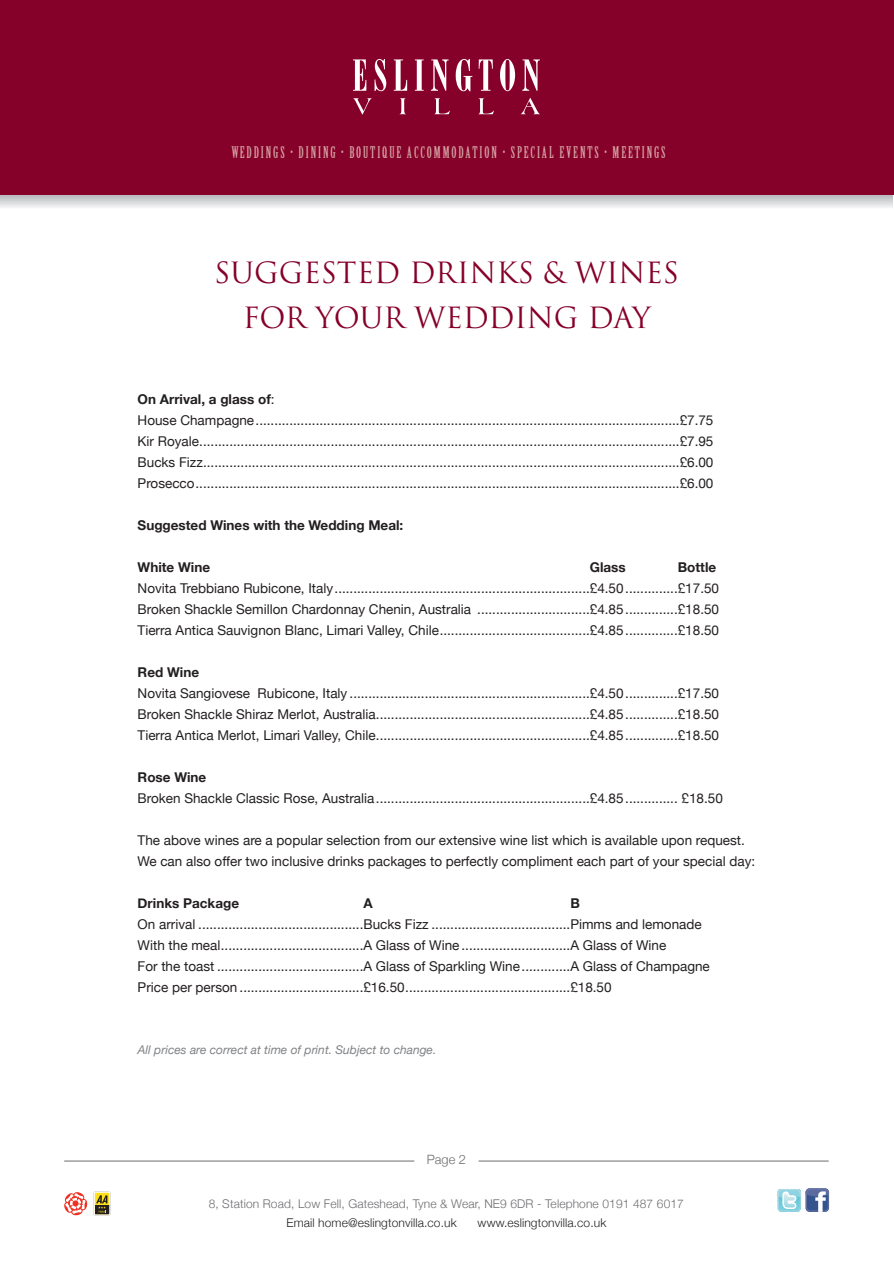
<style>
.page{position:relative;width:894px;height:1263px;background:#fff}
.page>*{position:absolute;margin:0;border:0;box-sizing:border-box;transform-origin:0 0}
.t1{font:28.5px/44.7px "Trajan";color:#86012a;text-align:center}
.t2{font:15.75px "Birch Std";letter-spacing:.12em;color:#d6a4a3}
.t3{font:13.5px/21px "Helvetica Neue";color:#231f20}
.t4{font:700 13.5px "Helvetica Neue";color:#231f20}
.t5{font:300 12.9px "Helvetica Neue";color:#6c6d70}
.t6{font:300 12px "Helvetica Neue";letter-spacing:.01em;color:#6c6d70}
.t7{font:300 12px "Helvetica Neue";letter-spacing:.01em;color:#231f20}
.t8{font:italic 12px "Helvetica Neue";color:#808285}
.s1{font-weight:700}
</style>
<div class="page">
<div style="left:0;top:1px;width:894px;height:194px;background:#86012a"></div>
<svg style="left:353px;top:59px;width:13px;height:32px"></svg>
<svg style="left:375px;top:59px;width:11px;height:32px"></svg>
<svg style="left:394px;top:59px;width:13px;height:32px"></svg>
<svg style="left:415px;top:59px;width:9px;height:32px"></svg>
<svg style="left:431px;top:59px;width:18px;height:32px"></svg>
<svg style="left:456px;top:59px;width:16px;height:32px"></svg>
<svg style="left:479px;top:59px;width:14px;height:32px"></svg>
<svg style="left:500px;top:59px;width:15px;height:32px"></svg>
<svg style="left:522px;top:59px;width:18px;height:32px"></svg>
<svg style="left:353px;top:98px;width:19px;height:17px"></svg>
<svg style="left:400px;top:98px;width:6px;height:16px"></svg>
<svg style="left:434px;top:98px;width:16px;height:16px"></svg>
<svg style="left:478px;top:98px;width:16px;height:16px"></svg>
<svg style="left:521px;top:98px;width:19px;height:16px"></svg>
<hr style="left:64px;top:1161px;width:350px;height:1px;background:#6c6d70">
<hr style="left:479px;top:1161px;width:350px;height:1px;background:#6c6d70">
<svg style="left:64px;top:1192px;width:23px;height:23px"></svg>
<svg style="left:94px;top:1192px;width:16px;height:23px"></svg>
<svg style="left:778px;top:1188px;width:51px;height:24px"></svg>
<p class="t2" style="left:231px;top:146px;width:436px">WEDDINGS • DINING • BOUTIQUE ACCOMMODATION • SPECIAL EVENTS • MEETINGS</p>
<h1 class="t1" style="left:214px;top:251px;width:466px">SUGGESTED DRINKS &amp; WINES<br>FOR YOUR WEDDING DAY</h1>
<p class="t3" style="left:138px;top:389px;width:577px"><span class="s1">On Arrival, a glass of</span>:<br>House Champagne.................................................................................................................£7.75<br>Kir Royale................................................................................................................................£7.95<br>Bucks Fizz...............................................................................................................................£6.00<br>Prosecco.................................................................................................................................£6.00</p>
<p class="t4" style="left:138px;top:517px;width:267px">Suggested Wines with the Wedding Meal:</p>
<p class="t4" style="left:138px;top:559px;width:74px">White Wine</p>
<p class="t4" style="left:590px;top:559px;width:37px">Glass</p>
<p class="t4" style="left:678px;top:559px;width:40px">Bottle</p>
<p class="t3" style="left:138px;top:578px;width:583px;text-align:justify">Novita Trebbiano Rubicone, Italy....................................................................£4.50..............£17.50<br>Broken Shackle Semillon Chardonnay Chenin, Australia ..............................£4.85..............£18.50<br>Tierra Antica Sauvignon Blanc, Limari Valley, Chile........................................£4.85..............£18.50</p>
<p class="t4" style="left:138px;top:664px;width:63px">Red Wine</p>
<p class="t3" style="left:138px;top:683px;width:583px;text-align:justify">Novita Sangiovese Rubicone, Italy ................................................................£4.50..............£17.50<br>Broken Shackle Shiraz Merlot, Australia.........................................................£4.85..............£18.50<br>Tierra Antica Merlot, Limari Valley, Chile.........................................................£4.85..............£18.50</p>
<p class="t4" style="left:138px;top:769px;width:70px">Rose Wine</p>
<p class="t3" style="left:138px;top:788px;width:587px">Broken Shackle Classic Rose, Australia.........................................................£4.85.............. £18.50</p>
<p class="t3" style="left:138px;top:830px;width:619px">The above wines are a popular selection from our extensive wine list which is available upon request.<br>We can also offer two inclusive drinks packages to perfectly compliment each part of your special day:</p>
<p class="t4" style="left:138px;top:895px;width:103px">Drinks Package</p>
<p class="t4" style="left:363px;top:895px;width:11px">A</p>
<p class="t4" style="left:570px;top:895px;width:11px">B</p>
<p class="t3" style="left:138px;top:914px;width:574px">On arrival ............................................Bucks Fizz .....................................Pimms and lemonade With the meal......................................A Glass of Wine .............................A Glass of Wine<br>For the toast .......................................A Glass of Sparkling Wine.............A Glass of Champagne Price per person .................................£16.50............................................£18.50</p>
<p class="t8" style="left:138px;top:1042px;width:300px">All prices are correct at time of print. Subject to change.</p>
<p class="t5" style="left:427px;top:1151px;width:41px">Page 2</p>
<p class="t6" style="left:209px;top:1196px;width:476px">8, Station Road, Low Fell, Gateshead, Tyne &amp; Wear, NE9 6DR - Telephone 0191 487 6017</p>
<p class="t7" style="left:286px;top:1215px;width:172px">Email home@eslingtonvilla.co.uk</p>
<p class="t7" style="left:478px;top:1215px;width:130px">www.eslingtonvilla.co.uk</p>
</div>
